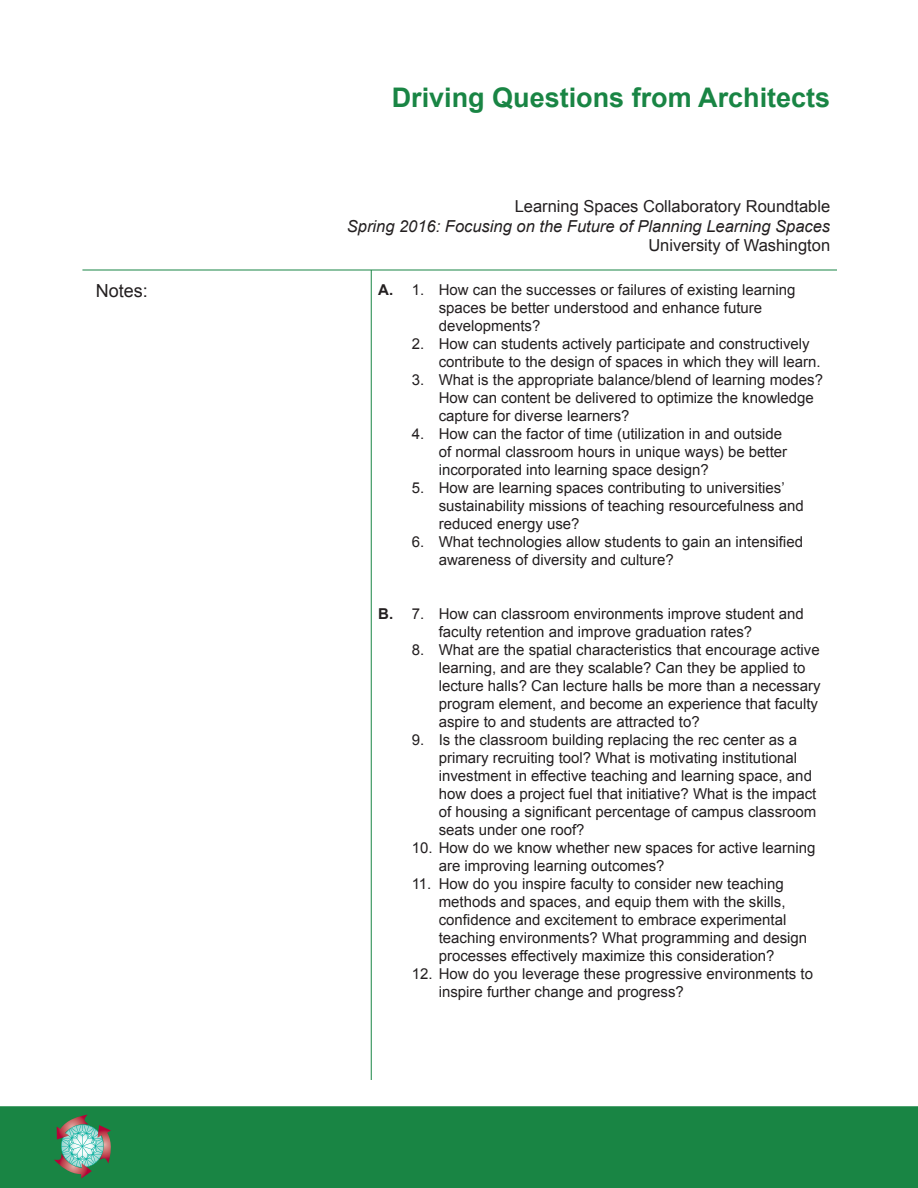
<style>
.page{position:relative;width:918px;height:1188px;background:#fff}
.page>*{position:absolute;margin:0;border:0;box-sizing:border-box;transform-origin:0 0}
.t1{font:700 27px "Arial";color:#198544}
.t2{font:18px "Arial";color:#231f20}
.t3{font:16.5px "Arial";color:#231f20}
.t4{font:italic 16.5px "Arial";color:#231f20}
.Number_Bullets{font:15px/18px "Arial";color:#231f20}
.Text{font:700 15px "Arial";color:#231f20}
</style>
<div class="page">
<div style="left:0;top:1106px;width:918px;height:82px;background:#198544"></div>
<svg style="left:54px;top:1115px;width:59px;height:63px;background:#6b977d"></svg>
<hr style="left:82px;top:270px;width:755px;height:1px;background:#198544">
<hr style="left:371px;top:270px;width:1px;height:810px;background:#198544">
<p class="t1" style="left:392px;top:80px;width:440px">Driving Questions from Architects</p>
<p class="t3" style="left:515px;top:195px;width:317px">Learning Spaces Collaboratory Roundtable</p>
<p class="t4" style="left:347px;top:215px;width:485px">Spring 2016: Focusing on the Future of Planning Learning Spaces</p>
<p class="t3" style="left:648px;top:235px;width:183px">University of Washington</p>
<p class="t2" style="left:96px;top:278px;width:54px">Notes:</p>
<p class="Number_Bullets" style="left:439px;top:281px;width:358px;text-indent:-27px">1. How can the successes or failures of existing learning spaces be better understood and enhance future developments?</p>
<p class="Number_Bullets" style="left:439px;top:335px;width:383px;text-indent:-27px">2. How can students actively participate and constructively contribute to the design of spaces in which they will learn.</p>
<p class="Number_Bullets" style="left:439px;top:371px;width:386px;text-indent:-27px">3. What is the appropriate balance/blend of learning modes?<br>How can content be delivered to optimize the knowledge capture for diverse learners?</p>
<p class="Number_Bullets" style="left:439px;top:425px;width:350px;text-indent:-27px">4. How can the factor of time (utilization in and outside of normal classroom hours in unique ways) be better incorporated into learning space design?</p>
<p class="Number_Bullets" style="left:439px;top:479px;width:367px;text-indent:-27px">5. How are learning spaces contributing to universities’ sustainability missions of teaching resourcefulness and reduced energy use?</p>
<p class="Number_Bullets" style="left:439px;top:533px;width:366px;text-indent:-27px">6. What technologies allow students to gain an intensified awareness of diversity and culture?</p>
<p class="Text" style="left:378px;top:280px;width:16px">A.</p>
<p class="Text" style="left:378px;top:603px;width:16px">B.</p>
<p class="Number_Bullets" style="left:439px;top:605px;width:367px;text-indent:-27px">7. How can classroom environments improve student and faculty retention and improve graduation rates?</p>
<p class="Number_Bullets" style="left:439px;top:641px;width:383px;text-indent:-27px">8. What are the spatial characteristics that encourage active learning, and are they scalable? Can they be applied to lecture halls? Can lecture halls be more than a necessary program element, and become an experience that faculty aspire to and students are attracted to?</p>
<p class="Number_Bullets" style="left:439px;top:731px;width:379px;text-indent:-27px">9. Is the classroom building replacing the rec center as a primary recruiting tool? What is motivating institutional investment in effective teaching and learning space, and how does a project fuel that initiative? What is the impact of housing a significant percentage of campus classroom seats under one roof?</p>
<p class="Number_Bullets" style="left:439px;top:839px;width:378px;text-indent:-27px">10. How do we know whether new spaces for active learning are improving learning outcomes?</p>
<p class="Number_Bullets" style="left:439px;top:875px;width:370px;text-indent:-27px">11. How do you inspire faculty to consider new teaching methods and spaces, and equip them with the skills, confidence and excitement to embrace experimental teaching environments? What programming and design processes effectively maximize this consideration?</p>
<p class="Number_Bullets" style="left:439px;top:965px;width:376px;text-indent:-27px">12. How do you leverage these progressive environments to inspire further change and progress?</p>
</div>
